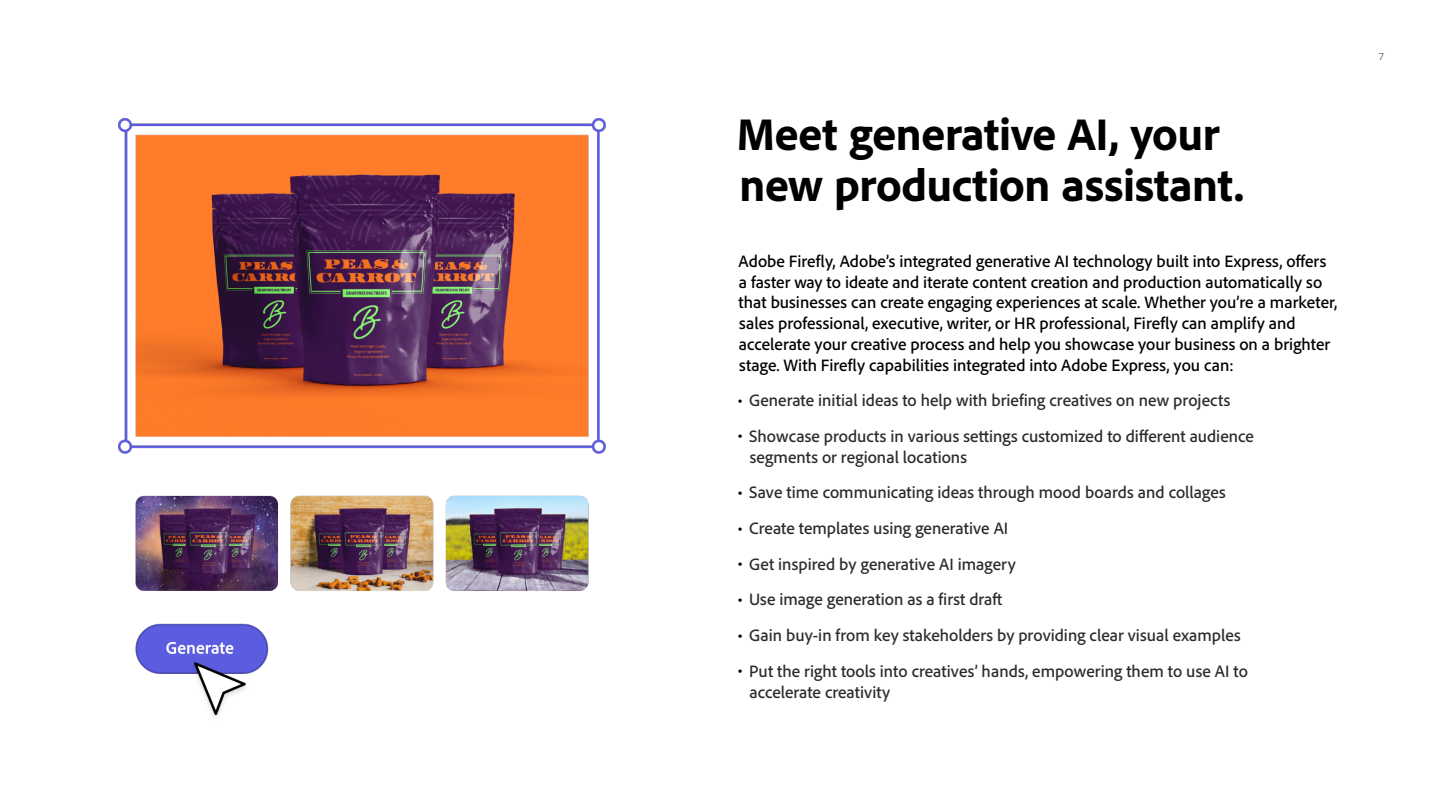
<style>
.page{position:relative;width:1440px;height:810px;background:#fff}
.page>*{position:absolute;margin:0;border:0;box-sizing:border-box;transform-origin:0 0}
.H2_-_Body_copy_title{font:800 46.5px/51px "Adobe Clean";letter-spacing:-.01em;color:#000}
.Bullet_list_-_Body_copy{font:500 17.25px/20.7px "Adobe Clean";color:#2c2c2c}
.Body_copy{font:500 17.25px/20.7px "Adobe Clean";color:#000}
.t1{font:10.8px "Adobe Clean";color:#6e6e6e}
.s1{font-weight:700;font-size:15px;color:#000}
</style>
<div class="page">
<img style="left:118px;top:118px;width:487px;height:599px">
<p class="H2_-_Body_copy_title" style="left:737px;top:107px;width:509px">Meet generative AI, your new production assistant.</p>
<p class="Body_copy" style="left:739px;top:250px;width:600px">Adobe Firefly, Adobe’s integrated generative AI technology built into Express, offers a faster way to ideate and iterate content creation and production automatically so that businesses can create engaging experiences at scale. Whether you’re a marketer, sales professional, executive, writer, or HR professional, Firefly can amplify and accelerate your creative process and help you showcase your business on a brighter stage. With Firefly capabilities integrated into Adobe Express, you can:</p>
<p class="Bullet_list_-_Body_copy" style="left:738px;top:389px;width:494px"><span class="s1">•</span> Generate initial ideas to help with briefing creatives on new projects</p>
<p class="Bullet_list_-_Body_copy" style="left:750px;top:425px;width:506px;text-indent:-12px"><span class="s1">•</span> Showcase products in various settings customized to different audience segments or regional locations</p>
<p class="Bullet_list_-_Body_copy" style="left:738px;top:482px;width:490px"><span class="s1">•</span> Save time communicating ideas through mood boards and collages</p>
<p class="Bullet_list_-_Body_copy" style="left:738px;top:517px;width:272px"><span class="s1">•</span> Create templates using generative AI</p>
<p class="Bullet_list_-_Body_copy" style="left:738px;top:553px;width:280px"><span class="s1">•</span> Get inspired by generative AI imagery</p>
<p class="Bullet_list_-_Body_copy" style="left:738px;top:589px;width:266px"><span class="s1">•</span> Use image generation as a first draft</p>
<p class="Bullet_list_-_Body_copy" style="left:738px;top:624px;width:505px"><span class="s1">•</span> Gain buy-in from key stakeholders by providing clear visual examples</p>
<p class="Bullet_list_-_Body_copy" style="left:749px;top:660px;width:500px;text-indent:-12px"><span class="s1">•</span> Put the right tools into creatives’ hands, empowering them to use AI to accelerate creativity</p>
<p class="t1" style="left:1379px;top:49px;width:6px">7</p>
</div>
